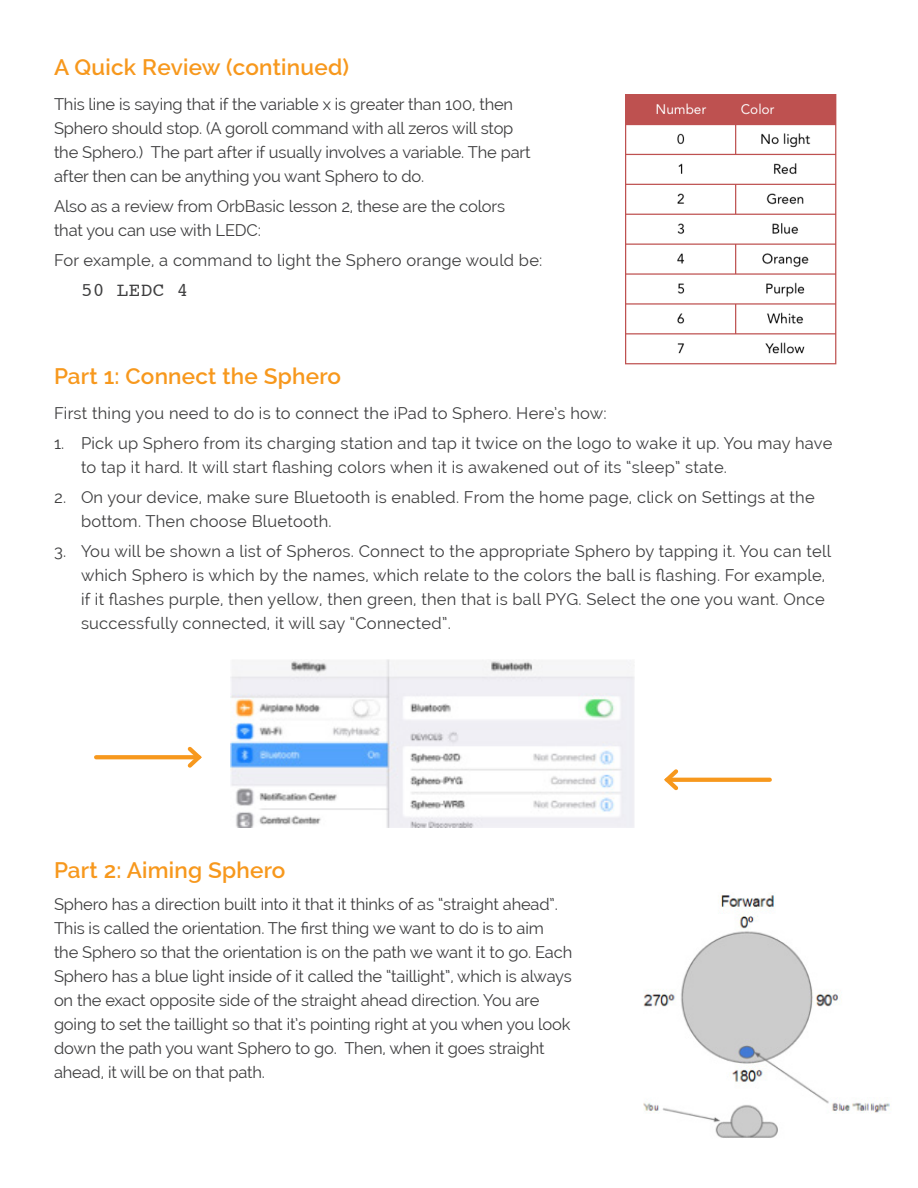
<style>
.page{position:relative;width:918px;height:1188px;background:#fff}
.page>*{position:absolute;margin:0;border:0;box-sizing:border-box;transform-origin:0 0}
.t1{font:600 22.5px "Raleway";letter-spacing:.01em;color:#f7981d}
.t2{font:19.5px "Courier";letter-spacing:.015em;color:#3e3e3f}
.t3{font:16.5px/24px "Raleway";letter-spacing:-.01em;color:#3e3e3f}
.t4{font:16.5px/24px "Raleway";letter-spacing:.015em;color:#3e3e3f}
</style>
<div class="page">
<img style="left:625px;top:94px;width:212px;height:270px">
<img style="left:230px;top:660px;width:404px;height:167px">
<svg style="left:96px;top:755px;width:88px;height:4px"></svg>
<svg style="left:184px;top:746px;width:18px;height:22px"></svg>
<svg style="left:682px;top:778px;width:88px;height:4px"></svg>
<svg style="left:664px;top:769px;width:18px;height:22px"></svg>
<img style="left:643px;top:895px;width:247px;height:243px">
<p class="t1" style="left:54px;top:54px;width:297px">A Quick Review (continued)</p>
<p class="t3" style="left:54px;top:92px;width:478px">This line is saying that if the variable x is greater than 100, then Sphero should stop. (A goroll command with all zeros will stop the Sphero.) The part after if usually involves a variable. The part after then can be anything you want Sphero to do.</p>
<p class="t3" style="left:54px;top:194px;width:453px">Also as a review from OrbBasic lesson 2, these are the colors that you can use with LEDC:</p>
<p class="t4" style="left:54px;top:248px;width:490px">For example, a command to light the Sphero orange would be:</p>
<p class="t2" style="left:81px;top:275px;width:109px">50 LEDC 4</p>
<p class="t1" style="left:54px;top:363px;width:289px">Part 1: Connect the Sphero</p>
<p class="t4" style="left:54px;top:401px;width:554px">First thing you need to do is to connect the iPad to Sphero. Here’s how:</p>
<p class="t4" style="left:81px;top:431px;width:753px;text-indent:-27px">1. Pick up Sphero from its charging station and tap it twice on the logo to wake it up. You may have to tap it hard. It will start flashing colors when it is awakened out of its “sleep” state.</p>
<p class="t4" style="left:81px;top:485px;width:735px;text-indent:-27px">2. On your device, make sure Bluetooth is enabled. From the home page, click on Settings at the bottom. Then choose Bluetooth.</p>
<p class="t4" style="left:81px;top:539px;width:752px;text-indent:-27px">3. You will be shown a list of Spheros. Connect to the appropriate Sphero by tapping it. You can tell which Sphero is which by the names, which relate to the colors the ball is flashing. For example, if it flashes purple, then yellow, then green, then that is ball PYG. Select the one you want. Once successfully connected, it will say “Connected”.</p>
<p class="t1" style="left:54px;top:857px;width:233px">Part 2: Aiming Sphero</p>
<p class="t3" style="left:54px;top:892px;width:520px">Sphero has a direction built into it that it thinks of as “straight ahead”.<br>This is called the orientation. The first thing we want to do is to aim the Sphero so that the orientation is on the path we want it to go. Each Sphero has a blue light inside of it called the “taillight”, which is always on the exact opposite side of the straight ahead direction. You are going to set the taillight so that it’s pointing right at you when you look down the path you want Sphero to go. Then, when it goes straight ahead, it will be on that path.</p>
</div>
